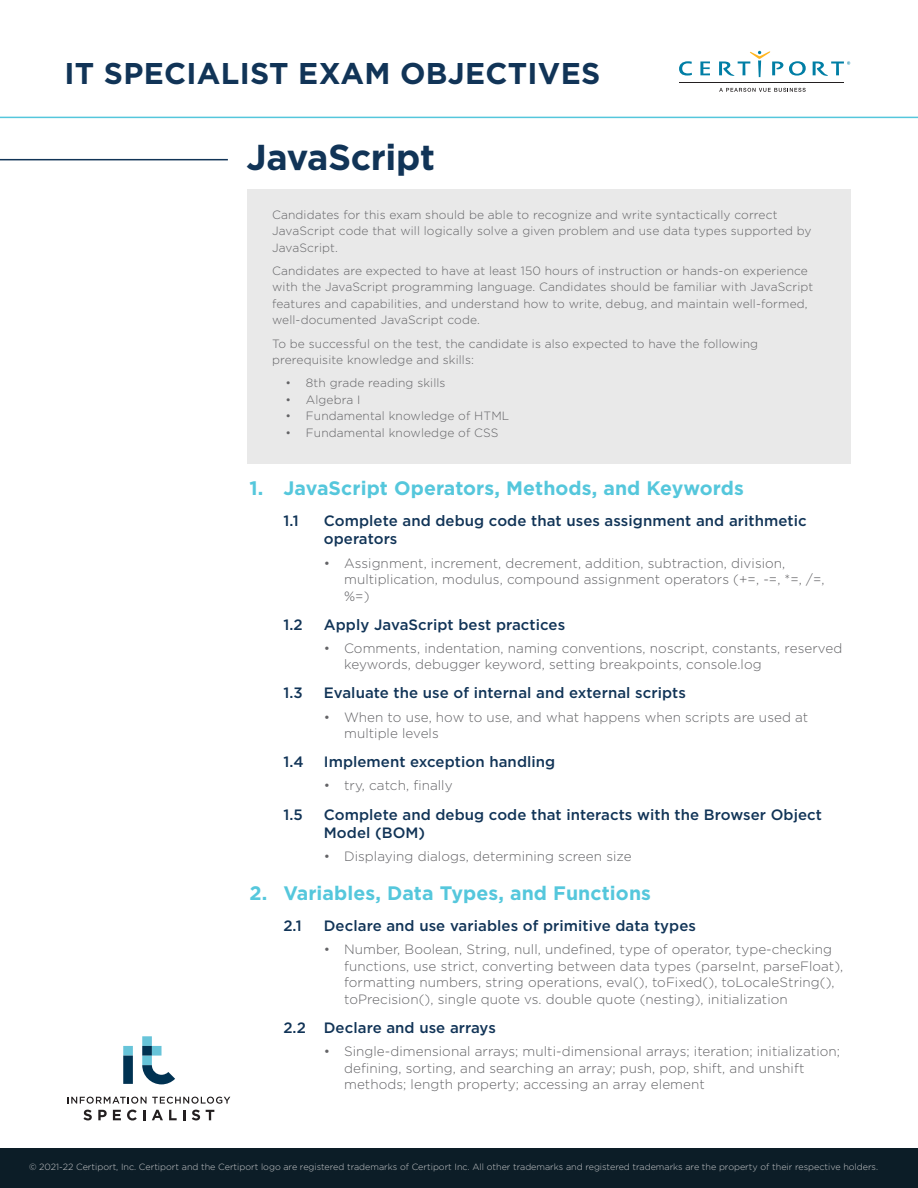
<style>
.page{position:relative;width:918px;height:1188px;background:#fff}
.page>*{position:absolute;margin:0;border:0;box-sizing:border-box;transform-origin:0 0}
.Page_Header{font:700 36px "Gotham";letter-spacing:-.01em;color:#113457}
.t1{font:700 30px "Gotham";letter-spacing:.01em;color:#113457}
.t2{font:700 19.5px "Gotham";letter-spacing:.005em;color:#55c7dc}
.t3{font:500 15px/18px "Gotham";letter-spacing:.005em;color:#113457}
.t4{font:300 13.5px/16.5px "Gotham";letter-spacing:.005em;color:#636366}
.Intro_Copy{font:300 12px/16.5px "Gotham";letter-spacing:.01em;color:#636366}
.t5{font:300 9px "Gotham";color:#c7c8ca}
</style>
<div class="page">
<div style="left:0;top:1148px;width:918px;height:40px;background:#0c1d27"></div>
<svg style="left:679px;top:61px;width:13px;height:15px"></svg>
<svg style="left:700px;top:61px;width:10px;height:14px"></svg>
<svg style="left:789px;top:61px;width:17px;height:15px"></svg>
<svg style="left:719px;top:51px;width:64px;height:26px"></svg>
<svg style="left:813px;top:61px;width:37px;height:15px"></svg>
<svg style="left:719px;top:88px;width:87px;height:4px"></svg>
<hr style="left:679px;top:82px;width:165px;height:1px;background:#231f20">
<hr style="left:0;top:159px;width:228px;height:1px;background:#113457">
<hr style="left:0;top:117px;width:918px;height:1px;background:#55c7dc">
<div style="left:123px;top:1046px;width:10px;height:10px;background:#67c4d9"></div>
<svg style="left:123px;top:1056px;width:10px;height:28px"></svg>
<div style="left:142px;top:1056px;width:10px;height:9px;background:#67c4d9"></div>
<div style="left:152px;top:1046px;width:10px;height:10px;background:#67c4d9"></div>
<div style="left:142px;top:1036px;width:10px;height:10px;background:#67c4d9"></div>
<div style="left:142px;top:1046px;width:10px;height:10px;background:#003252"></div>
<svg style="left:142px;top:1065px;width:33px;height:19px"></svg>
<svg style="left:68px;top:1097px;width:162px;height:7px"></svg>
<svg style="left:83px;top:1110px;width:9px;height:10px"></svg>
<svg style="left:98px;top:1110px;width:9px;height:10px"></svg>
<svg style="left:113px;top:1110px;width:8px;height:10px"></svg>
<svg style="left:127px;top:1110px;width:10px;height:10px"></svg>
<svg style="left:143px;top:1110px;width:3px;height:10px"></svg>
<svg style="left:152px;top:1110px;width:11px;height:10px"></svg>
<svg style="left:169px;top:1110px;width:8px;height:10px"></svg>
<svg style="left:183px;top:1110px;width:2px;height:10px"></svg>
<svg style="left:192px;top:1110px;width:8px;height:10px"></svg>
<svg style="left:206px;top:1110px;width:8px;height:10px"></svg>
<div style="left:247px;top:190px;width:603px;height:274px;background:#e9e9e9"></div>
<p class="t1" style="left:64px;top:53px;width:537px">IT SPECIALIST EXAM OBJECTIVES</p>
<p class="Page_Header" style="left:247px;top:133px;width:190px">JavaScript</p>
<p class="Intro_Copy" style="left:272px;top:206px;width:541px">Candidates for this exam should be able to recognize and write syntactically correct<br>JavaScript code that will logically solve a given problem and use data types supported by<br>JavaScript.</p>
<p class="Intro_Copy" style="left:272px;top:262px;width:543px">Candidates are expected to have at least 150 hours of instruction or hands-on experience with the JavaScript programming language. Candidates should be familiar with JavaScript features and capabilities, and understand how to write, debug, and maintain well-formed, well-documented JavaScript code.</p>
<p class="Intro_Copy" style="left:272px;top:335px;width:488px">To be successful on the test, the candidate is also expected to have the following prerequisite knowledge and skills:</p>
<p class="Intro_Copy" style="left:286px;top:375px;width:161px">• 8th grade reading skills</p>
<p class="Intro_Copy" style="left:286px;top:391px;width:76px">• Algebra I</p>
<p class="Intro_Copy" style="left:286px;top:408px;width:225px">• Fundamental knowledge of HTML</p>
<p class="Intro_Copy" style="left:286px;top:424px;width:214px">• Fundamental knowledge of CSS</p>
<p class="t2" style="left:250px;top:475px;width:496px">1. JavaScript Operators, Methods, and Keywords</p>
<p class="t3" style="left:283px;top:512px;width:17px">1.1</p>
<p class="t3" style="left:324px;top:512px;width:484px">Complete and debug code that uses assignment and arithmetic operators</p>
<p class="t4" style="left:344px;top:554px;width:482px;text-indent:-20px">• Assignment, increment, decrement, addition, subtraction, division, multiplication, modulus, compound assignment operators (+=, -=, *=, /=, %=)</p>
<p class="t3" style="left:283px;top:615px;width:21px">1.2</p>
<p class="t3" style="left:324px;top:615px;width:243px">Apply JavaScript best practices</p>
<p class="t4" style="left:344px;top:639px;width:500px;text-indent:-20px">• Comments, indentation, naming conventions, noscript, constants, reserved keywords, debugger keyword, setting breakpoints, console.log</p>
<p class="t3" style="left:283px;top:684px;width:21px">1.3</p>
<p class="t3" style="left:324px;top:684px;width:364px">Evaluate the use of internal and external scripts</p>
<p class="t4" style="left:344px;top:708px;width:466px;text-indent:-20px">• When to use, how to use, and what happens when scripts are used at multiple levels</p>
<p class="t3" style="left:283px;top:753px;width:22px">1.4</p>
<p class="t3" style="left:324px;top:753px;width:233px">Implement exception handling</p>
<p class="t4" style="left:324px;top:777px;width:130px">• try, catch, finally</p>
<p class="t3" style="left:283px;top:805px;width:21px">1.5</p>
<p class="t3" style="left:324px;top:805px;width:500px">Complete and debug code that interacts with the Browser Object<br>Model (BOM)</p>
<p class="t4" style="left:324px;top:847px;width:309px">• Displaying dialogs, determining screen size</p>
<p class="t2" style="left:250px;top:880px;width:403px">2. Variables, Data Types, and Functions</p>
<p class="t3" style="left:283px;top:917px;width:20px">2.1</p>
<p class="t3" style="left:324px;top:917px;width:374px">Declare and use variables of primitive data types</p>
<p class="t4" style="left:344px;top:941px;width:501px;text-indent:-20px">• Number, Boolean, String, null, undefined, type of operator, type-checking functions, use strict, converting between data types (parseInt, parseFloat), formatting numbers, string operations, eval(), toFixed(), toLocaleString(), toPrecision(), single quote vs. double quote (nesting), initialization</p>
<p class="t3" style="left:283px;top:1018px;width:214px">2.2 Declare and use arrays</p>
<p class="t4" style="left:344px;top:1043px;width:497px;text-indent:-20px">• Single-dimensional arrays; multi-dimensional arrays; iteration; initialization; defining, sorting, and searching an array; push, pop, shift, and unshift methods; length property; accessing an array element</p>
<p class="t5" style="left:29px;top:1161px;width:851px">© 2021-22 Certiport, Inc. Certiport and the Certiport logo are registered trademarks of Certiport Inc. All other trademarks and registered trademarks are the property of their respective holders.</p>
</div>
